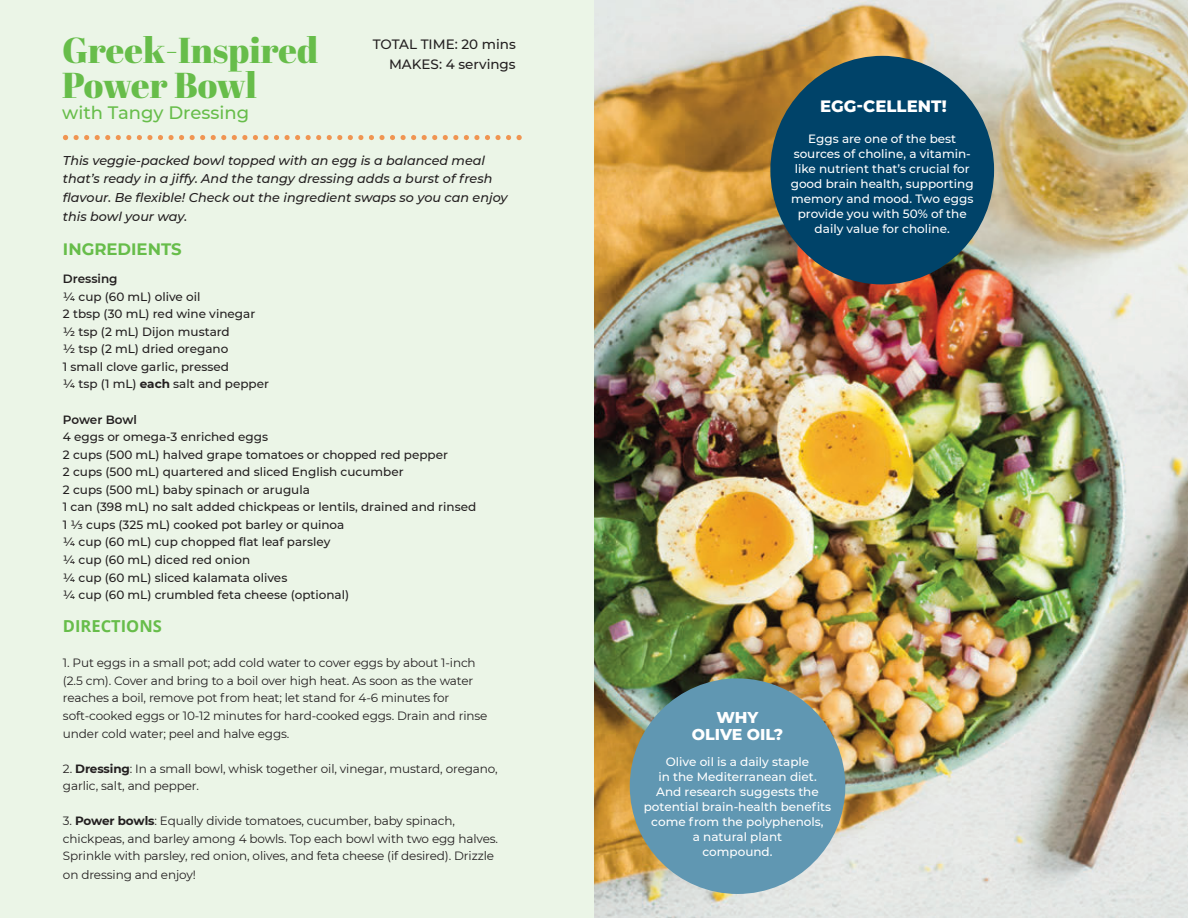
<style>
.page{position:relative;width:1188px;height:918px;background:#fff}
.page>*{position:absolute;margin:0;border:0;box-sizing:border-box;transform-origin:0 0}
.t1{font:36px/34.5px "Abril Fatface";color:#67bd4a}
.t2{font:500 18px "Montserrat";color:#67bd4a}
.t3{font:800 16.5px "Montserrat";color:#fff}
.t4{font:700 16.5px "Montserrat";color:#67bd4a}
.t5{font:700 16.5px "Open Sans";color:#67bd4a}
.t6{font:800 15.75px "Montserrat";color:#fff}
.t7{font:500 13.5px "Montserrat";color:#231f20}
.t8{font:italic 500 12.75px/18.6px "Montserrat";color:#231f20}
.t9{font:12px/17.5px "Montserrat";letter-spacing:-.01em;color:#231f20}
.t10{font:500 12px "Montserrat";color:#231f20}
.t11{font:500 12px/15px "Montserrat";color:#fff;text-align:center}
.t12{font:600 12px "Montserrat";color:#231f20}
.s1{font-weight:700}
</style>
<div class="page">
<img style="left:594px;top:0;width:594px;height:918px">
<div style="left:0;top:0;width:594px;height:918px;background:#ebf5e7"></div>
<svg style="left:63px;top:135px;width:459px;height:5px"></svg>
<div style="left:770px;top:56px;width:224px;height:228px;background:#004369;border-radius:50%"></div>
<div style="left:630px;top:678px;width:215px;height:216px;background:#6097b2;border-radius:50%"></div>
<p class="t1" style="left:62px;top:37px;width:258px">Greek-Inspired<br>Power Bowl</p>
<p class="t2" style="left:62px;top:101px;width:189px">with Tangy Dressing</p>
<p class="t8" style="left:63px;top:151px;width:446px">This veggie-packed bowl topped with an egg is a balanced meal that’s ready in a jiffy. And the tangy dressing adds a burst of fresh flavour. Be flexible! Check out the ingredient swaps so you can enjoy this bowl your way.</p>
<p class="t7" style="left:373px;top:36px;width:145px">TOTAL TIME: 20 mins</p>
<p class="t7" style="left:389px;top:56px;width:128px">MAKES: 4 servings</p>
<p class="t4" style="left:63px;top:239px;width:120px">INGREDIENTS</p>
<p class="t12" style="left:63px;top:272px;width:56px">Dressing</p>
<p class="t10" style="left:63px;top:289px;width:139px">¼ cup (60 mL) olive oil</p>
<p class="t10" style="left:63px;top:307px;width:194px">2 tbsp (30 mL) red wine vinegar</p>
<p class="t10" style="left:63px;top:324px;width:168px">½ tsp (2 mL) Dijon mustard</p>
<p class="t10" style="left:63px;top:342px;width:167px">½ tsp (2 mL) dried oregano</p>
<p class="t10" style="left:63px;top:359px;width:168px">1 small clove garlic, pressed</p>
<p class="t10" style="left:63px;top:377px;width:208px">¼ tsp (1 mL) <span class="s1">each</span> salt and pepper</p>
<p class="t12" style="left:63px;top:412px;width:75px">Power Bowl</p>
<p class="t10" style="left:63px;top:430px;width:207px">4 eggs or omega-3 enriched eggs</p>
<p class="t10" style="left:63px;top:447px;width:387px">2 cups (500 mL) halved grape tomatoes or chopped red pepper</p>
<p class="t10" style="left:63px;top:465px;width:342px">2 cups (500 mL) quartered and sliced English cucumber</p>
<p class="t10" style="left:63px;top:482px;width:249px">2 cups (500 mL) baby spinach or arugula</p>
<p class="t10" style="left:63px;top:500px;width:415px">1 can (398 mL) no salt added chickpeas or lentils, drained and rinsed</p>
<p class="t10" style="left:63px;top:517px;width:283px">1 ⅓ cups (325 mL) cooked pot barley or quinoa</p>
<p class="t10" style="left:63px;top:535px;width:269px">¼ cup (60 mL) cup chopped flat leaf parsley</p>
<p class="t10" style="left:63px;top:552px;width:189px">¼ cup (60 mL) diced red onion</p>
<p class="t10" style="left:63px;top:570px;width:226px">¼ cup (60 mL) sliced kalamata olives</p>
<p class="t10" style="left:63px;top:587px;width:288px">¼ cup (60 mL) crumbled feta cheese (optional)</p>
<p class="t5" style="left:63px;top:615px;width:100px">DIRECTIONS</p>
<p class="t9" style="left:63px;top:654px;width:414px">1. Put eggs in a small pot; add cold water to cover eggs by about 1-inch</p>
<p class="t9" style="left:63px;top:672px;width:412px">(2.5 cm). Cover and bring to a boil over high heat. As soon as the water reaches a boil, remove pot from heat; let stand for 4-6 minutes for</p>
<p class="t9" style="left:63px;top:707px;width:426px">soft-cooked eggs or 10-12 minutes for hard-cooked eggs. Drain and rinse under cold water; peel and halve eggs.</p>
<p class="t9" style="left:63px;top:760px;width:436px">2. <span class="s1">Dressing</span>: In a small bowl, whisk together oil, vinegar, mustard, oregano, garlic, salt, and pepper.</p>
<p class="t9" style="left:63px;top:812px;width:394px">3. <span class="s1">Power bowls</span>: Equally divide tomatoes, cucumber, baby spinach,</p>
<p class="t9" style="left:63px;top:830px;width:437px">chickpeas, and barley among 4 bowls. Top each bowl with two egg halves.<br>Sprinkle with parsley, red onion, olives, and feta cheese (if desired). Drizzle</p>
<p class="t9" style="left:63px;top:866px;width:135px">on dressing and enjoy!</p>
<p class="t3" style="left:820px;top:96px;width:128px">EGG-CELLENT!</p>
<p class="t11" style="left:791px;top:132px;width:185px">Eggs are one of the best sources of choline, a vitamin&shy;like nutrient that’s crucial for good brain health, supporting memory and mood. Two eggs provide you with 50% of the daily value for choline.</p>
<p class="t6" style="left:717px;top:709px;width:44px">WHY</p>
<p class="t6" style="left:692px;top:725px;width:93px">OLIVE OIL?</p>
<p class="t11" style="left:666px;top:754px;width:145px">Olive oil is a daily staple</p>
<p class="t11" style="left:658px;top:769px;width:160px">in the Mediterranean diet.</p>
<p class="t11" style="left:656px;top:784px;width:164px">And research suggests the</p>
<p class="t11" style="left:644px;top:799px;width:189px">potential brain-health benefits come from the polyphenols,</p>
<p class="t11" style="left:693px;top:829px;width:91px">a natural plant</p>
<p class="t11" style="left:702px;top:844px;width:72px">compound.</p>
</div>
